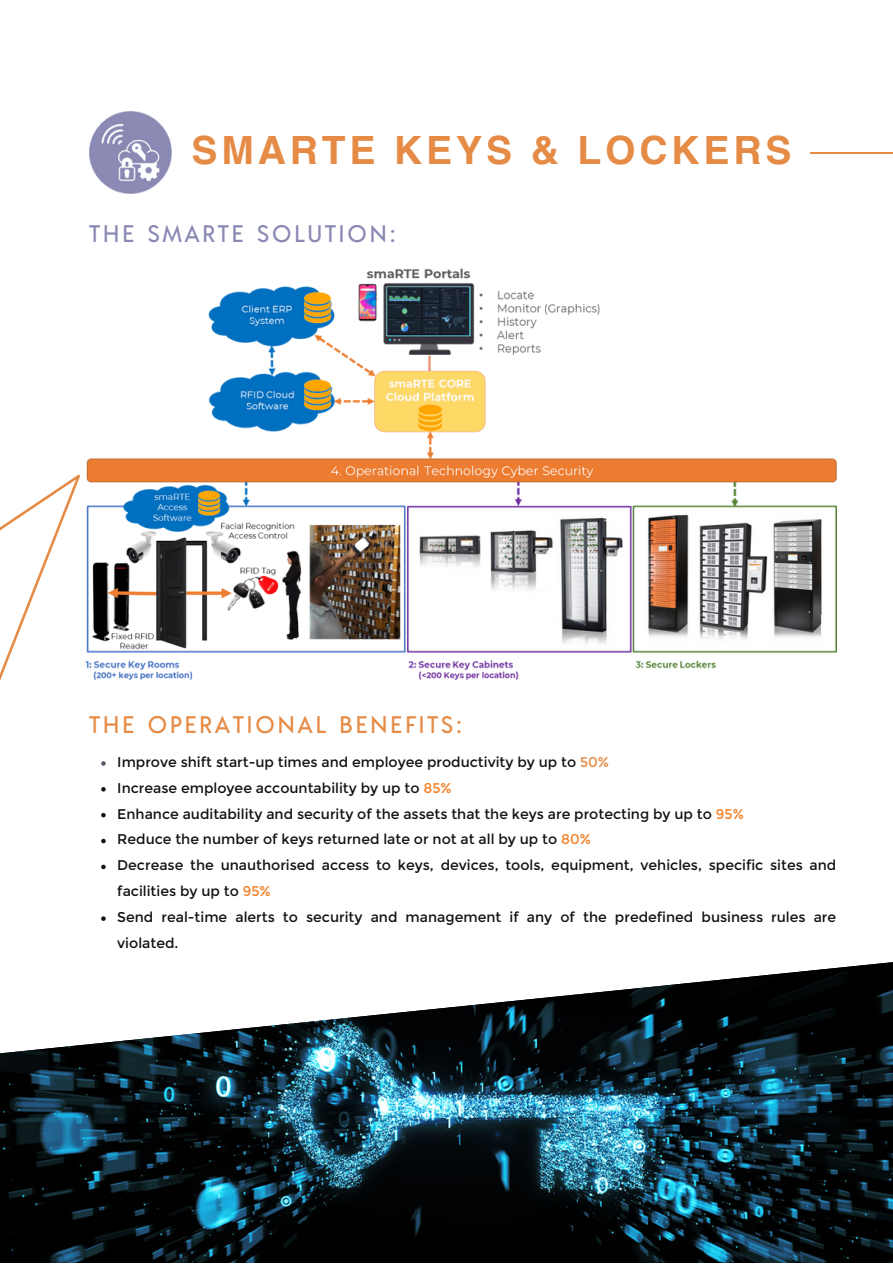
<style>
.page{position:relative;width:893px;height:1264px;background:#fff}
.page>*{position:absolute;margin:0;border:0;box-sizing:border-box;transform-origin:0 0}
.t1{font:700 39px "Helvetica";letter-spacing:.1em;color:#e58b45}
.t2{font:500 24px "Acre";letter-spacing:.1em;color:#e58b45}
.t3{font:500 24px "Acre";letter-spacing:.1em;color:#8989b4}
.t4{font:14.1px/25.8px "Montserrat";color:#121212}
.s1{color:#e58b45}
.s2{color:#f3842d}
</style>
<div class="page">
<hr style="left:810px;top:152px;width:82px;height:1px;background:#e58b45">
<svg style="left:0;top:474px;width:105px;height:344px"></svg>
<img style="left:0;top:1058px;width:892px;height:204px">
<svg style="left:0;top:843px;width:892px;height:215px"></svg>
<svg style="left:101px;top:761px;width:5px;height:4px"></svg>
<svg style="left:101px;top:787px;width:5px;height:4px"></svg>
<svg style="left:101px;top:813px;width:5px;height:4px"></svg>
<svg style="left:101px;top:838px;width:5px;height:5px"></svg>
<svg style="left:101px;top:864px;width:5px;height:5px"></svg>
<svg style="left:101px;top:916px;width:5px;height:4px"></svg>
<img style="left:89px;top:111px;width:82px;height:82px">
<img style="left:81px;top:268px;width:755px;height:416px">
<h1 class="t1" style="left:191px;top:134px;width:601px">SMARTE KEYS &amp; LOCKERS</h1>
<h2 class="t3" style="left:89px;top:218px;width:308px">THE SMARTE SOLUTION:</h2>
<h2 class="t2" style="left:89px;top:709px;width:374px">THE OPERATIONAL BENEFITS:</h2>
<p class="t4" style="left:117px;top:748px;width:720px">Improve shift start-up times and employee productivity by up to <span class="s1">50%<br></span>Increase employee accountability by up to <span class="s2">85%<br></span>Enhance auditability and security of the assets that the keys are protecting by up to <span class="s2">95%<br></span>Reduce the number of keys returned late or not at all by up to <span class="s2">80%<br></span>Decrease the unauthorised access to keys, devices, tools, equipment, vehicles, specific sites and facilities by up to <span class="s2">95%<br></span>Send real-time alerts to security and management if any of the predefined business rules are violated.</p>
</div>
